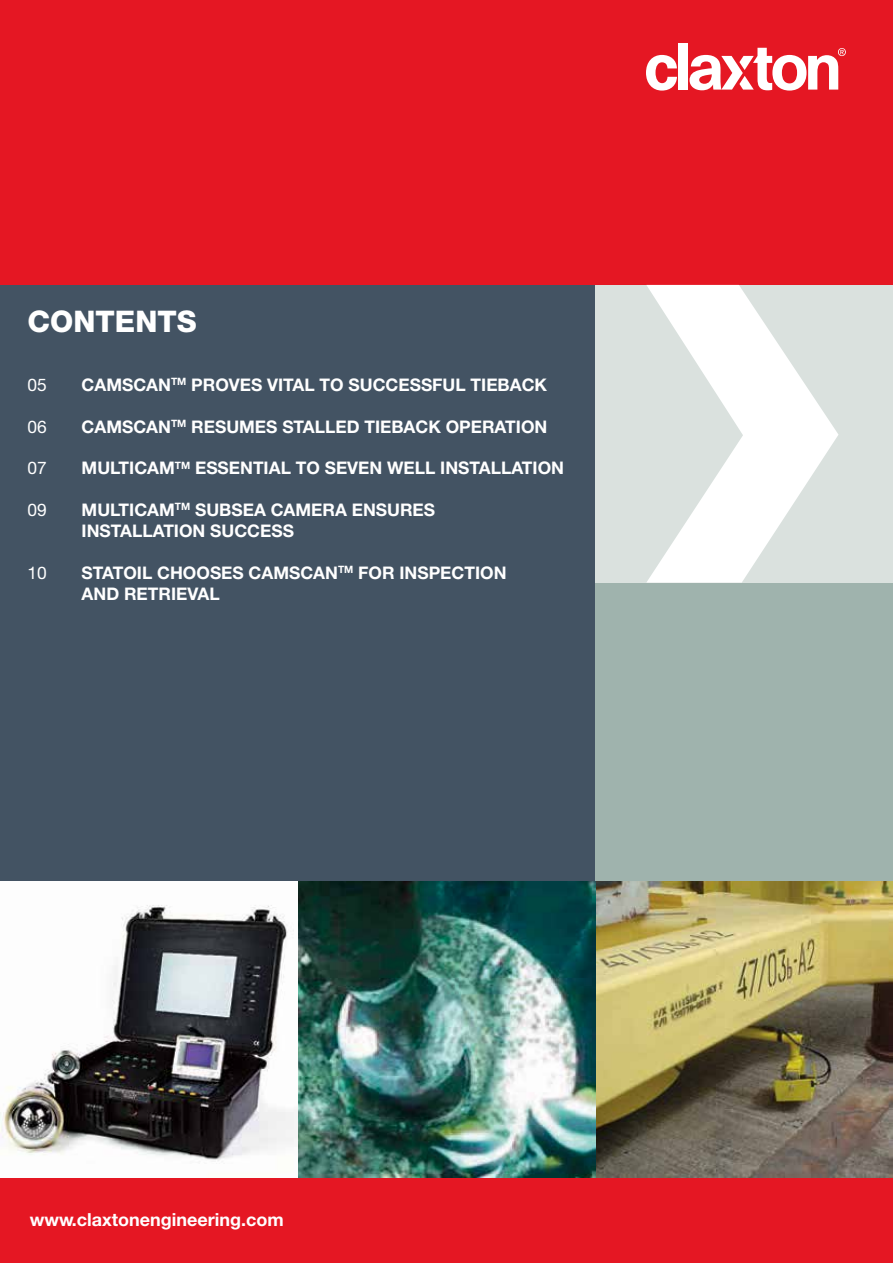
<style>
.page{position:relative;width:893px;height:1263px;background:#e51723}
.page>*{position:absolute;margin:0;border:0;box-sizing:border-box;transform-origin:0 0}
.t1{font:800 29.85px "Helvetica Neue";color:#fff}
.t2{font:700 18px "Helvetica Neue";color:#fff}
.t3{font:700 17.4px/20.9px "Helvetica Neue";color:#fff}
.t4{font:17.4px "Helvetica Neue";color:#fff}
</style>
<div class="page">
<img style="left:595px;top:880px;width:298px;height:298px">
<img style="left:298px;top:880px;width:297px;height:298px">
<svg style="left:0;top:880px;width:298px;height:298px"></svg>
<div style="left:0;top:285px;width:595px;height:595px;background:#435363"></div>
<div style="left:595px;top:285px;width:298px;height:595px;background:#9fb3ad"></div>
<svg style="left:646px;top:55px;width:31px;height:36px"></svg>
<div style="left:678px;top:43px;width:10px;height:47px;background:#fff"></div>
<svg style="left:690px;top:48px;width:156px;height:43px"></svg>
<div style="left:595px;top:285px;width:298px;height:298px;background:#dae1de"></div>
<svg style="left:647px;top:285px;width:191px;height:298px"></svg>
<h1 class="t1" style="left:28px;top:304px;width:171px">CONTENTS</h1>
<p class="t4" style="left:28px;top:374px;width:21px">05</p>
<p class="t3" style="left:82px;top:374px;width:467px">CAMSCAN<sup>TM</sup> PROVES VITAL TO SUCCESSFUL TIEBACK</p>
<p class="t4" style="left:28px;top:416px;width:21px">06</p>
<p class="t3" style="left:82px;top:416px;width:467px">CAMSCAN<sup>TM</sup> RESUMES STALLED TIEBACK OPERATION</p>
<p class="t4" style="left:28px;top:458px;width:21px">07</p>
<p class="t3" style="left:82px;top:457px;width:484px">MULTICAM<sup>TM</sup> ESSENTIAL TO SEVEN WELL INSTALLATION</p>
<p class="t4" style="left:28px;top:499px;width:21px">09</p>
<p class="t3" style="left:82px;top:499px;width:355px">MULTICAM<sup>TM</sup> SUBSEA CAMERA ENSURES<br>INSTALLATION SUCCESS</p>
<p class="t4" style="left:28px;top:562px;width:21px">10</p>
<p class="t3" style="left:82px;top:562px;width:426px">STATOIL CHOOSES CAMSCAN<sup>TM</sup> FOR INSPECTION<br>AND RETRIEVAL</p>
<p class="t2" style="left:30px;top:1209px;width:256px">www.claxtonengineering.com</p>
</div>
